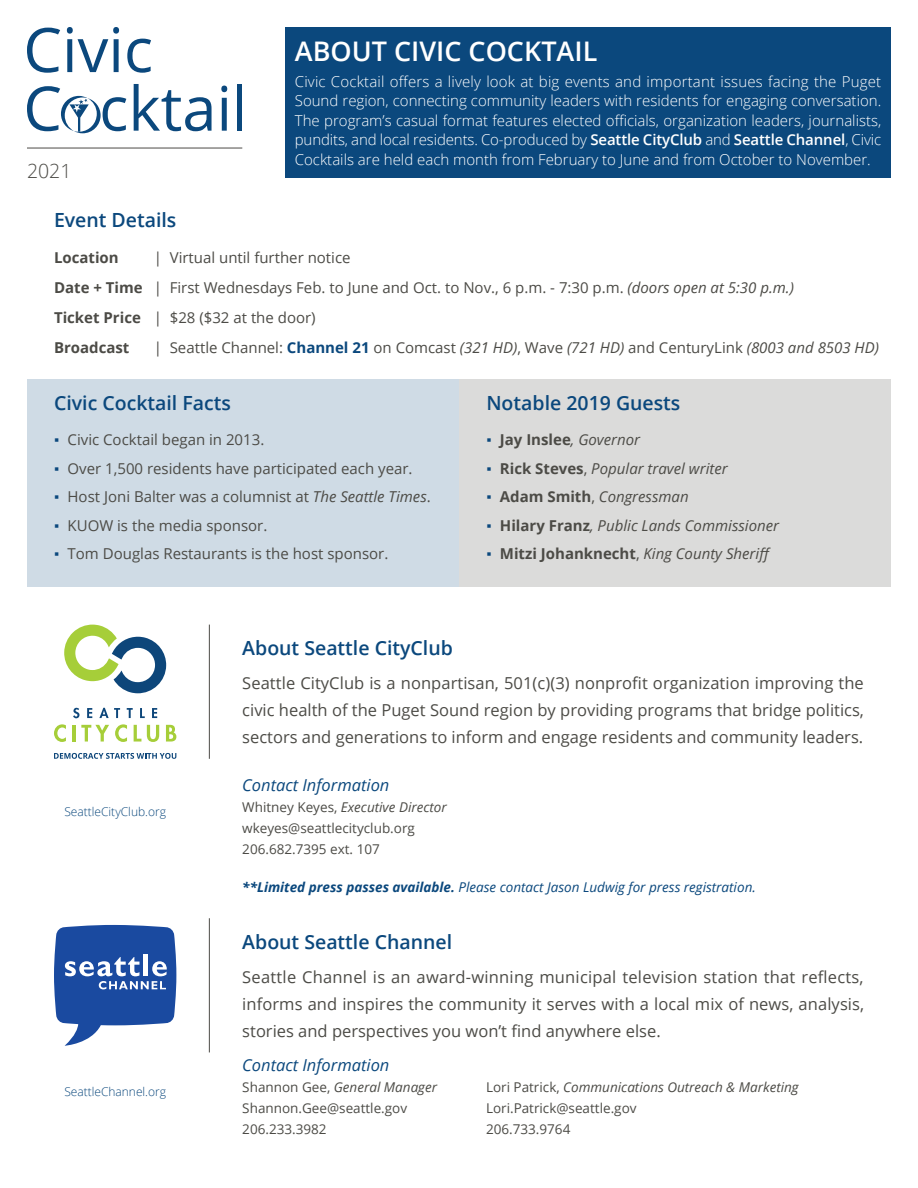
<style>
.page{position:relative;width:918px;height:1188px;background:#fff}
.page>*{position:absolute;margin:0;border:0;box-sizing:border-box;transform-origin:0 0}
.t1{font:600 27px "Open Sans";color:#fff}
.t2{font:600 19.5px "Open Sans";color:#0b487d}
.t3{font:300 19.5px "Open Sans";color:#4c4b46}
.Big_Body_Copy{font:16.5px/27px "Open Sans";color:#4c4b46;text-align:justify}
.Big_Body_Copy-2{font:italic 16.5px "Open Sans";color:#0b487d}
.Bullet_Points{font:15px "Open Sans";color:#4c4b46}
.Big_Body_Copy-3{font:300 15px/19.5px "Open Sans";color:#fff;text-align:justify}
.t4{font:italic 15px "Open Sans";color:#4c4b46}
.Bullet_Points-2{font:700 15px "Open Sans";color:#4c4b46}
.Big_Body_Copy-4{font:13.5px "Open Sans";color:#4c4b46}
.Big_Body_Copy-5{font:italic 13.5px "Open Sans";color:#4c4b46}
.Big_Body_Copy-6{font:italic 13.5px "Open Sans";color:#0b487d}
.t5{font:300 12px "Open Sans";color:#0b487d}
.s1{font-weight:600}
.s2{font-style:italic}
.s3{font-weight:700;color:#0b487d}
.s4{font-family:"Arial";color:#0b487d}
.s5{font-family:"Arial";font-weight:400;color:#0b487d}
.s6{font-weight:400;font-style:italic}
.s7{font-family:"Arial";font-style:normal;color:#0b487d}
.s8{font-weight:700;font-style:normal}
.s9{font-style:normal}
.s10{font-weight:700}
</style>
<div class="page">
<svg style="left:27px;top:28px;width:33px;height:45px"></svg>
<svg style="left:67px;top:27px;width:52px;height:45px"></svg>
<svg style="left:127px;top:39px;width:24px;height:34px"></svg>
<svg style="left:27px;top:86px;width:99px;height:47px"></svg>
<svg style="left:134px;top:84px;width:78px;height:47px"></svg>
<svg style="left:221px;top:86px;width:6px;height:45px"></svg>
<div style="left:237px;top:84px;width:5px;height:47px;background:#0b487d"></div>
<hr style="left:27px;top:148px;width:215px;height:1px;background:#4c4b46">
<div style="left:285px;top:27px;width:606px;height:151px;background:#0b487d"></div>
<div style="left:459px;top:379px;width:432px;height:208px;background:#dbdbda"></div>
<div style="left:27px;top:379px;width:432px;height:208px;background:#cfdbe5"></div>
<hr style="left:209px;top:625px;width:1px;height:134px;background:#4c4b46">
<svg style="left:73px;top:708px;width:6px;height:10px"></svg>
<svg style="left:87px;top:708px;width:5px;height:10px"></svg>
<svg style="left:99px;top:708px;width:21px;height:10px"></svg>
<svg style="left:127px;top:708px;width:6px;height:10px"></svg>
<svg style="left:140px;top:708px;width:5px;height:10px"></svg>
<svg style="left:152px;top:708px;width:5px;height:10px"></svg>
<svg style="left:54px;top:724px;width:12px;height:18px"></svg>
<hr style="left:73px;top:725px;width:3px;height:17px;background:#a6ce39">
<svg style="left:81px;top:725px;width:28px;height:17px"></svg>
<svg style="left:115px;top:724px;width:12px;height:18px"></svg>
<svg style="left:134px;top:725px;width:7px;height:17px"></svg>
<svg style="left:147px;top:725px;width:12px;height:17px"></svg>
<svg style="left:166px;top:725px;width:10px;height:17px"></svg>
<svg style="left:64px;top:624px;width:102px;height:70px"></svg>
<svg style="left:54px;top:753px;width:122px;height:6px"></svg>
<hr style="left:209px;top:918px;width:1px;height:134px;background:#4c4b46">
<svg style="left:54px;top:925px;width:122px;height:121px"></svg>
<p class="t3" style="left:27px;top:157px;width:46px">2021</p>
<p class="t1" style="left:295px;top:32px;width:304px">ABOUT CIVIC COCKTAIL</p>
<p class="Big_Body_Copy-3" style="left:295px;top:71px;width:588px">Civic Cocktail offers a lively look at big events and important issues facing the Puget Sound region, connecting community leaders with residents for engaging conversation.<br>The program’s casual format features elected officials, organization leaders, journalists, pundits, and local residents. Co-produced by <span class="s1">Seattle CityClub</span> and <span class="s1">Seattle Channel</span>, Civic Cocktails are held each month from February to June and from October to November.</p>
<p class="t2" style="left:54px;top:206px;width:124px">Event Details</p>
<p class="Bullet_Points-2" style="left:54px;top:247px;width:66px">Location</p>
<p class="Bullet_Points-2" style="left:54px;top:277px;width:90px">Date + Time</p>
<p class="Bullet_Points-2" style="left:54px;top:307px;width:88px">Ticket Price</p>
<p class="Bullet_Points-2" style="left:54px;top:337px;width:77px">Broadcast</p>
<p class="Bullet_Points" style="left:154px;top:248px;width:198px">| Virtual until further notice</p>
<p class="Bullet_Points" style="left:154px;top:278px;width:642px">| First Wednesdays Feb. to June and Oct. to Nov., 6 p.m. - 7:30 p.m. <span class="s2">(doors open at 5:30 p.m.)</span></p>
<p class="Bullet_Points" style="left:154px;top:308px;width:164px">| $28 ($32 at the door)</p>
<p class="Bullet_Points" style="left:154px;top:338px;width:727px">| Seattle Channel: <span class="s3">Channel 21</span> on Comcast <span class="s2">(321 HD)</span>, Wave <span class="s2">(721 HD)</span> and CenturyLink <span class="s2">(8003 and 8503 HD)</span></p>
<p class="t2" style="left:54px;top:389px;width:178px">Civic Cocktail Facts</p>
<p class="Bullet_Points" style="left:54px;top:429px;width:212px"><span class="s4">▪</span> Civic Cocktail began in 2013.</p>
<p class="Bullet_Points" style="left:54px;top:458px;width:360px"><span class="s4">▪</span> Over 1,500 residents have participated each year.</p>
<p class="Bullet_Points" style="left:54px;top:486px;width:378px"><span class="s4">▪</span> Host Joni Balter was a columnist at <span class="s2">The Seattle Times</span>.</p>
<p class="Bullet_Points" style="left:54px;top:515px;width:215px"><span class="s4">▪</span> KUOW is the media sponsor.</p>
<p class="Bullet_Points" style="left:54px;top:543px;width:336px"><span class="s4">▪</span> Tom Douglas Restaurants is the host sponsor.</p>
<p class="t2" style="left:486px;top:389px;width:196px">Notable 2019 Guests</p>
<p class="Bullet_Points-2" style="left:486px;top:429px;width:155px"><span class="s5">▪</span> Jay Inslee<span class="s6">, Governor</span></p>
<p class="t4" style="left:486px;top:458px;width:243px"><span class="s7">▪</span> <span class="s8">Rick Steves</span><span class="s9">,</span> Popular travel writer</p>
<p class="t4" style="left:486px;top:486px;width:204px"><span class="s7">▪</span> <span class="s8">Adam Smith</span><span class="s9">,</span> Congressman</p>
<p class="t4" style="left:486px;top:515px;width:294px"><span class="s7">▪</span> <span class="s8">Hilary Franz</span>, Public Lands Commissioner</p>
<p class="t4" style="left:486px;top:543px;width:288px"><span class="s7">▪</span> <span class="s8">Mitzi Johanknecht</span><span class="s9">,</span> King County Sheriff</p>
<p class="t5" style="left:64px;top:804px;width:103px">SeattleCityClub.org</p>
<p class="t5" style="left:64px;top:1083px;width:103px">SeattleChannel.org</p>
<p class="t2" style="left:242px;top:635px;width:212px">About Seattle CityClub</p>
<p class="Big_Body_Copy" style="left:242px;top:669px;width:623px">Seattle CityClub is a nonpartisan, 501(c)(3) nonprofit organization improving the civic health of the Puget Sound region by providing programs that bridge politics, sectors and generations to inform and engage residents and community leaders.</p>
<p class="Big_Body_Copy-2" style="left:242px;top:774px;width:149px">Contact Information</p>
<p class="Big_Body_Copy-5" style="left:242px;top:798px;width:206px"><span class="s9">Whitney Keyes,</span> Executive Director</p>
<p class="Big_Body_Copy-4" style="left:242px;top:819px;width:174px">wkeyes@seattlecityclub.org</p>
<p class="Big_Body_Copy-4" style="left:242px;top:840px;width:139px">206.682.7395 ext. 107</p>
<p class="Big_Body_Copy-6" style="left:242px;top:878px;width:515px"><span class="s10">**Limited press passes available.</span> Please contact Jason Ludwig for press registration.</p>
<p class="t2" style="left:242px;top:928px;width:211px">About Seattle Channel</p>
<p class="Big_Body_Copy" style="left:242px;top:963px;width:623px">Seattle Channel is an award-winning municipal television station that reflects, informs and inspires the community it serves with a local mix of news, analysis, stories and perspectives you won’t find anywhere else.</p>
<p class="Big_Body_Copy-2" style="left:242px;top:1053px;width:149px">Contact Information</p>
<p class="Big_Body_Copy-5" style="left:242px;top:1077px;width:196px"><span class="s9">Shannon Gee,</span> General Manager</p>
<p class="Big_Body_Copy-4" style="left:242px;top:1098px;width:166px">Shannon.Gee@seattle.gov</p>
<p class="Big_Body_Copy-4" style="left:242px;top:1119px;width:86px">206.233.3982</p>
<p class="Big_Body_Copy-5" style="left:486px;top:1077px;width:314px"><span class="s9">Lori Patrick,</span> Communications Outreach &amp; Marketing</p>
<p class="Big_Body_Copy-4" style="left:486px;top:1098px;width:152px">Lori.Patrick@seattle.gov</p>
<p class="Big_Body_Copy-4" style="left:486px;top:1119px;width:86px">206.733.9764</p>
</div>
